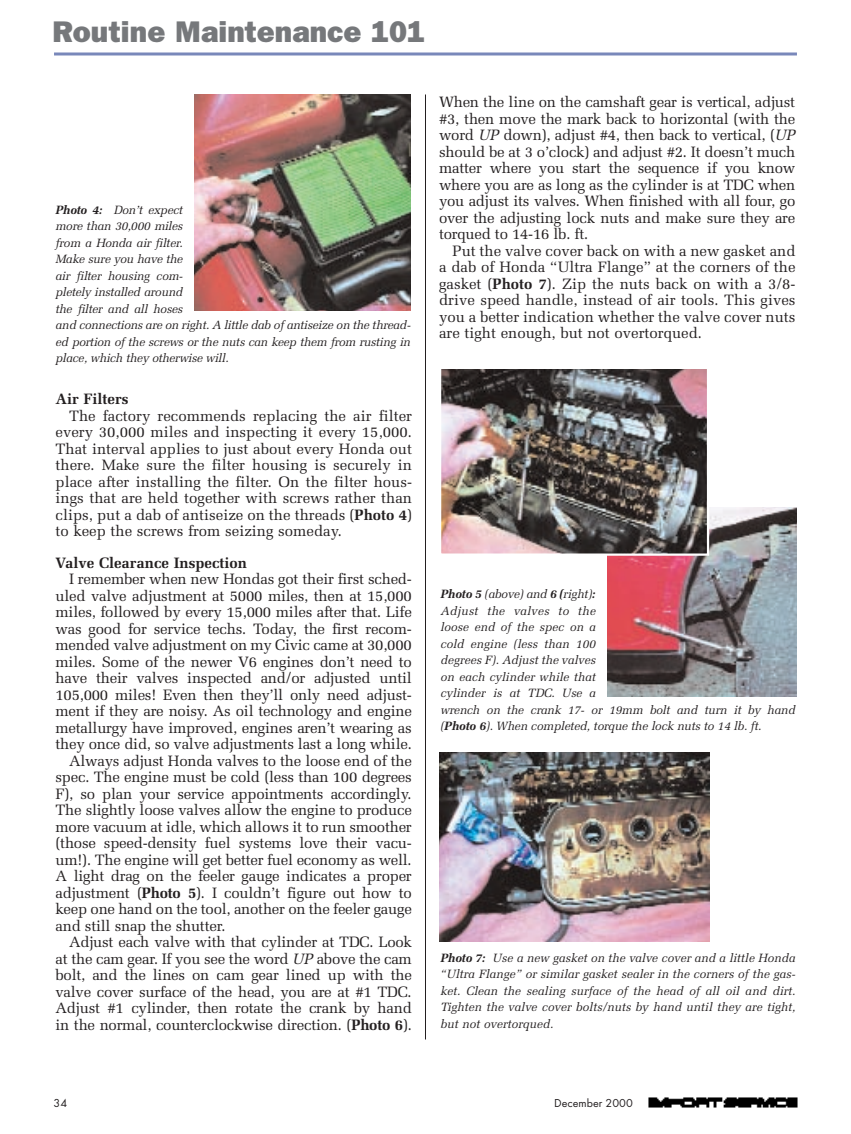
<style>
.page{position:relative;width:851px;height:1134px;background:#fff}
.page>*{position:absolute;margin:0;border:0;box-sizing:border-box;transform-origin:0 0}
.t1{font:800 30px "Franklin Gothic";color:#76787b}
.t2{font:15px/16.5px "Melior";letter-spacing:-.015em;color:#231f20;text-align:justify}
.t3{font:700 15px "Melior";color:#231f20}
.t4{font:italic 12px/16.5px "Melior";letter-spacing:-.015em;color:#231f20}
.t5{font:12px "Futura T";color:#231f20}
.s1{font-weight:700}
.s2{font-style:italic}
</style>
<div class="page">
<img style="left:648px;top:1097px;width:150px;height:11px">
<svg style="left:54px;top:52px;width:742px;height:4px;background:#9aa5cb"></svg>
<hr style="left:425px;top:94px;width:1px;height:946px;background:#231f20">
<img style="left:195px;top:94px;width:216px;height:216px">
<img style="left:608px;top:507px;width:188px;height:189px">
<img style="left:442px;top:370px;width:264px;height:183px">
<div style="left:439px;top:367px;width:270px;height:189px;border:2px solid #fff"></div>
<img style="left:439px;top:753px;width:270px;height:189px">
<h1 class="t1" style="left:52px;top:14px;width:374px">Routine Maintenance 101</h1>
<p class="t4" style="left:56px;top:201px;width:356px"><span class="s1">Photo 4:</span> Don’t expect<br>more than 30,000 miles<br>from a Honda air filter.<br>Make sure you have the<br>air filter housing com-<br>pletely installed around<br>the filter and all hoses<br>and connections are on right. A little dab of antiseize on the thread&shy;ed portion of the screws or the nuts can keep them from rusting in place, which they otherwise will.</p>
<p class="t3" style="left:56px;top:390px;width:74px">Air Filters</p>
<p class="t2" style="left:56px;top:407px;width:358px;text-indent:14px">The factory recommends replacing the air filter every 30,000 miles and inspecting it every 15,000.<br>That interval applies to just about every Honda out there. Make sure the filter housing is securely in place after installing the filter. On the filter hous&shy;ings that are held together with screws rather than clips, put a dab of antiseize on the threads (<span class="s1">Photo 4</span>) to keep the screws from seizing someday.</p>
<p class="t3" style="left:56px;top:554px;width:193px">Valve Clearance Inspection</p>
<p class="t2" style="left:69px;top:571px;width:344px">I remember when new Hondas got their first sched-</p>
<p class="t2" style="left:56px;top:587px;width:358px">uled valve adjustment at 5000 miles, then at 15,000</p>
<p class="t2" style="left:56px;top:604px;width:358px">miles, followed by every 15,000 miles after that. Life</p>
<p class="t2" style="left:56px;top:620px;width:358px">was good for service techs. Today, the first recom-</p>
<p class="t2" style="left:56px;top:637px;width:358px">mended valve adjustment on my Civic came at 30,000</p>
<p class="t2" style="left:56px;top:653px;width:358px">miles. Some of the newer V6 engines don’t need to</p>
<p class="t2" style="left:56px;top:670px;width:358px">have their valves inspected and/or adjusted until</p>
<p class="t2" style="left:56px;top:686px;width:358px">105,000 miles! Even then they’ll only need adjust-</p>
<p class="t2" style="left:56px;top:703px;width:358px">ment if they are noisy. As oil technology and engine</p>
<p class="t2" style="left:56px;top:719px;width:358px">metallurgy have improved, engines aren’t wearing as</p>
<p class="t2" style="left:56px;top:736px;width:358px">they once did, so valve adjustments last a long while.</p>
<p class="t2" style="left:69px;top:752px;width:344px">Always adjust Honda valves to the loose end of the</p>
<p class="t2" style="left:56px;top:769px;width:358px">spec. The engine must be cold (less than 100 degrees</p>
<p class="t2" style="left:56px;top:785px;width:358px">F), so plan your service appointments accordingly.</p>
<p class="t2" style="left:56px;top:802px;width:358px">The slightly loose valves allow the engine to produce</p>
<p class="t2" style="left:56px;top:818px;width:358px">more vacuum at idle, which allows it to run smoother</p>
<p class="t2" style="left:56px;top:835px;width:358px">(those speed-density fuel systems love their vacu-</p>
<p class="t2" style="left:56px;top:851px;width:358px">um!). The engine will get better fuel economy as well.</p>
<p class="t2" style="left:56px;top:868px;width:358px">A light drag on the feeler gauge indicates a proper</p>
<p class="t2" style="left:56px;top:884px;width:358px">adjustment (<span class="s1">Photo 5</span>). I couldn’t figure out how to</p>
<p class="t2" style="left:56px;top:901px;width:358px">keep one hand on the tool, another on the feeler gauge</p>
<p class="t2" style="left:56px;top:917px;width:172px">and still snap the shutter.</p>
<p class="t2" style="left:69px;top:934px;width:344px">Adjust each valve with that cylinder at TDC. Look</p>
<p class="t2" style="left:56px;top:950px;width:358px">at the cam gear. If you see the word <span class="s2">UP</span> above the cam</p>
<p class="t2" style="left:56px;top:967px;width:358px">bolt, and the lines on cam gear lined up with the</p>
<p class="t2" style="left:56px;top:983px;width:358px">valve cover surface of the head, you are at #1 TDC.</p>
<p class="t2" style="left:56px;top:1000px;width:358px">Adjust #1 cylinder, then rotate the crank by hand</p>
<p class="t2" style="left:56px;top:1016px;width:358px">in the normal, counterclockwise direction. (<span class="s1">Photo 6</span>).</p>
<p class="t2" style="left:439px;top:94px;width:358px">When the line on the camshaft gear is vertical, adjust #3, then move the mark back to horizontal (with the word <span class="s2">UP</span> down), adjust #4, then back to vertical, (<span class="s2">UP </span>should be at 3 o’clock) and adjust #2. It doesn’t much matter where you start the sequence if you know where you are as long as the cylinder is at TDC when you adjust its valves. When finished with all four, go over the adjusting lock nuts and make sure they are torqued to 14-16 lb. ft.</p>
<p class="t2" style="left:439px;top:242px;width:358px;text-indent:14px">Put the valve cover back on with a new gasket and a dab of Honda “Ultra Flange” at the corners of the gasket (<span class="s1">Photo 7</span>). Zip the nuts back on with a 3/8- drive speed handle, instead of air tools. This gives you a better indication whether the valve cover nuts are tight enough, but not overtorqued.</p>
<p class="t4" style="left:440px;top:586px;width:356px"><span class="s1">Photo 5</span> (above) and <span class="s1">6 (</span>right)<span class="s1">:<br></span>Adjust the valves to the<br>loose end of the spec on a<br>cold engine (less than 100<br>degrees F). Adjust the valves<br>on each cylinder while that<br>cylinder is at TDC. Use a<br>wrench on the crank 17- or 19mm bolt and turn it by hand (<span class="s1">Photo 6</span>). When completed, torque the lock nuts to 14 lb. ft.</p>
<p class="t4" style="left:440px;top:949px;width:356px;text-align:justify"><span class="s1">Photo 7:</span> Use a new gasket on the valve cover and a little Honda “Ultra Flange” or similar gasket sealer in the corners of the gas&shy;ket. Clean the sealing surface of the head of all oil and dirt.<br>Tighten the valve cover bolts/nuts by hand until they are tight, but not overtorqued.</p>
<p class="t5" style="left:54px;top:1096px;width:15px">34</p>
<p class="t5" style="left:554px;top:1096px;width:80px">December 2000</p>
</div>
